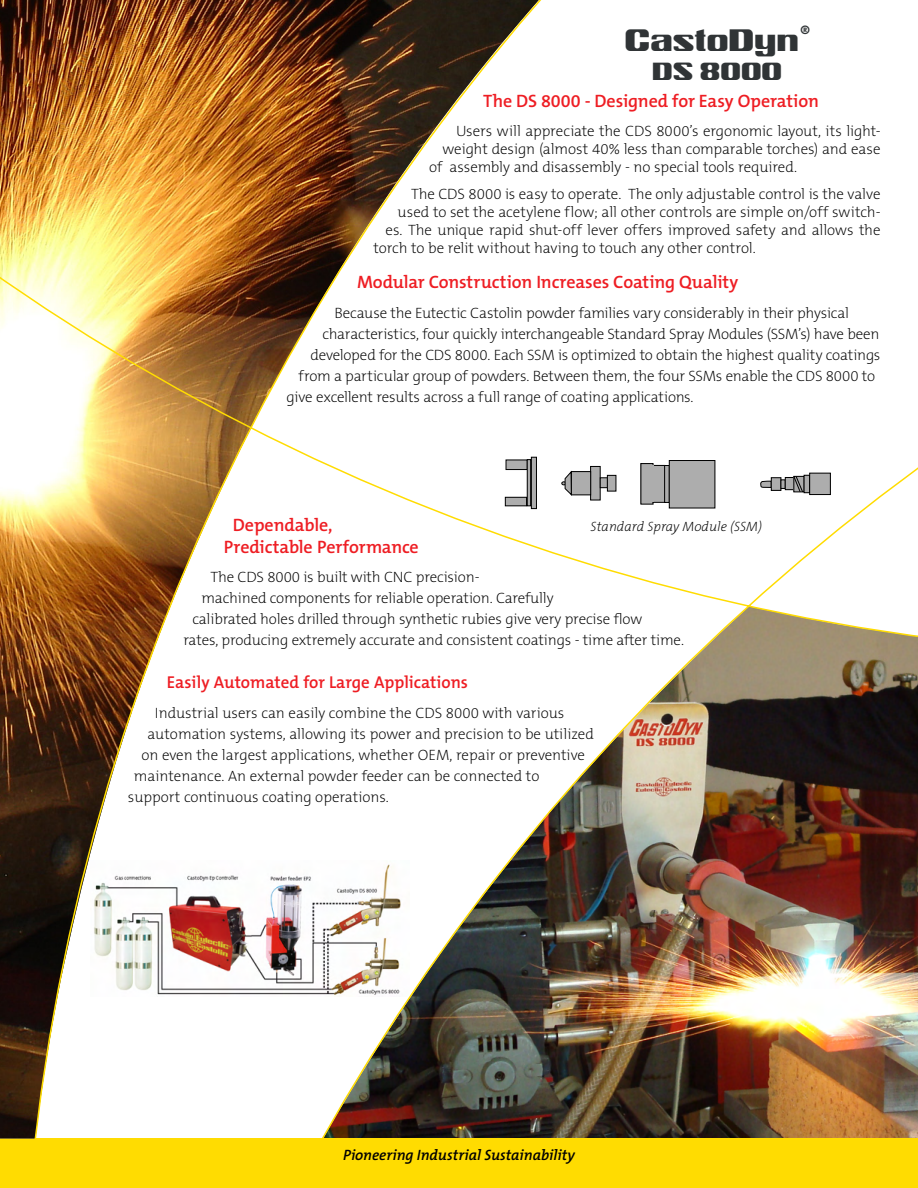
<style>
.page{position:relative;width:918px;height:1188px;background:#fff}
.page>*{position:absolute;margin:0;border:0;box-sizing:border-box;transform-origin:0 0}
.t1{font:30px "Castolin 3 DAS";color:#303436}
.t2{font:24px "Castolin 3 DAS";color:#303436}
.titre_texte{font:600 18px/21.6px "The Mix B W6";letter-spacing:-.01em;color:#ee1d23}
.texte{font:600 18px "The Mix B W6";letter-spacing:-.01em;color:#ee1d23}
.t3{font:600 17.25px "The Mix B W6";color:#ee1d23}
.t4{font:200 15px "The Mix B W2";letter-spacing:-.01em;color:#000}
.Slogan{font:italic 600 15px "The Mix B W6";color:#000}
.t5{font:italic 200 13.5px "The Mix B W2";color:#000}
</style>
<div class="page">
<img style="left:0;top:0;width:917px;height:1188px">
<svg style="left:917px;top:467px;width:1px;height:721px"></svg>
<div style="left:506px;top:460px;width:21px;height:10px;background:#adadad"></div>
<div style="left:506px;top:460px;width:22px;height:10px;border:1px solid #000"></div>
<div style="left:505px;top:497px;width:22px;height:9px;background:#adadad"></div>
<div style="left:505px;top:497px;width:22px;height:9px;border:1px solid #000"></div>
<div style="left:527px;top:459px;width:4px;height:47px;border:1px solid #000"></div>
<div style="left:531px;top:457px;width:5px;height:52px;background:#adadad"></div>
<div style="left:531px;top:457px;width:6px;height:52px;border:1px solid #000"></div>
<div style="left:591px;top:466px;width:9px;height:34px;background:#adadad"></div>
<div style="left:590px;top:466px;width:11px;height:34px;border:1px solid #000"></div>
<div style="left:600px;top:478px;width:7px;height:10px;background:#adadad"></div>
<div style="left:600px;top:477px;width:8px;height:11px;border:1px solid #000"></div>
<div style="left:607px;top:475px;width:9px;height:16px;background:#adadad"></div>
<div style="left:607px;top:475px;width:9px;height:16px;border:1px solid #000"></div>
<div style="left:571px;top:472px;width:20px;height:23px;background:#adadad"></div>
<div style="left:571px;top:471px;width:20px;height:24px;border:1px solid #000"></div>
<svg style="left:561px;top:471px;width:11px;height:25px"></svg>
<div style="left:641px;top:464px;width:12px;height:40px;background:#adadad"></div>
<div style="left:653px;top:465px;width:12px;height:37px;background:#adadad"></div>
<div style="left:653px;top:465px;width:12px;height:38px;border:1px solid #000"></div>
<hr style="left:665px;top:466px;width:4px;height:36px;background:#adadad">
<div style="left:664px;top:465px;width:6px;height:38px;border:1px solid #000"></div>
<div style="left:669px;top:461px;width:46px;height:47px;background:#adadad"></div>
<div style="left:669px;top:460px;width:46px;height:48px;border:1px solid #000"></div>
<hr style="left:652px;top:466px;width:2px;height:36px;background:#adadad">
<svg style="left:761px;top:480px;width:10px;height:8px"></svg>
<div style="left:771px;top:478px;width:10px;height:12px;background:#adadad"></div>
<div style="left:771px;top:477px;width:10px;height:14px;border:1px solid #000"></div>
<div style="left:781px;top:479px;width:5px;height:10px;border:1px solid #000"></div>
<div style="left:785px;top:477px;width:9px;height:13px;background:#adadad"></div>
<div style="left:785px;top:477px;width:9px;height:13px;border:1px solid #000"></div>
<div style="left:804px;top:475px;width:6px;height:18px;background:#adadad"></div>
<div style="left:804px;top:475px;width:6px;height:18px;border:1px solid #000"></div>
<div style="left:810px;top:473px;width:20px;height:22px;background:#adadad"></div>
<div style="left:809px;top:473px;width:22px;height:22px;border:1px solid #000"></div>
<svg style="left:793px;top:476px;width:11px;height:17px"></svg>
<p class="t1" style="left:626px;top:22px;width:187px">CastoDyn<sup>®</sup></p>
<p class="t2" style="left:653px;top:56px;width:131px">DS 8000</p>
<p class="texte" style="left:483px;top:89px;width:337px">The DS 8000 - Designed for Easy Operation</p>
<p class="t4" style="left:456px;top:121px;width:426px">Users will appreciate the CDS 8000’s ergonomic layout, its light-</p>
<p class="t4" style="left:443px;top:139px;width:439px">weight design (almost 40% less than comparable torches) and ease</p>
<p class="t4" style="left:429px;top:157px;width:370px">of assembly and disassembly - no special tools required.</p>
<p class="t4" style="left:411px;top:184px;width:471px">The CDS 8000 is easy to operate. The only adjustable control is the valve</p>
<p class="t4" style="left:398px;top:202px;width:485px">used to set the acetylene flow; all other controls are simple on/off switch-</p>
<p class="t4" style="left:386px;top:220px;width:496px">es. The unique rapid shut-off lever offers improved safety and allows the</p>
<p class="t4" style="left:374px;top:238px;width:384px">torch to be relit without having to touch any other control.</p>
<p class="titre_texte" style="left:357px;top:272px;width:383px">Modular Construction Increases Coating Quality</p>
<p class="t4" style="left:335px;top:303px;width:516px">Because the Eutectic Castolin powder families vary considerably in their physical</p>
<p class="t4" style="left:323px;top:324px;width:558px">characteristics, four quickly interchangeable Standard Spray Modules (SSM’s) have been</p>
<p class="t4" style="left:311px;top:345px;width:571px">developed for the CDS 8000. Each SSM is optimized to obtain the highest quality coatings</p>
<p class="t4" style="left:299px;top:366px;width:578px">from a particular group of powders. Between them, the four SSMs enable the CDS 8000 to</p>
<p class="t4" style="left:287px;top:387px;width:409px">give excellent results across a full range of coating applications.</p>
<p class="titre_texte" style="left:224px;top:514px;width:196px;text-indent:9px">Dependable,<br>Predictable Performance</p>
<p class="t4" style="left:210px;top:567px;width:271px">The CDS 8000 is built with CNC precision-</p>
<p class="t4" style="left:201px;top:588px;width:354px">machined components for reliable operation. Carefully</p>
<p class="t4" style="left:192px;top:609px;width:451px">calibrated holes drilled through synthetic rubies give very precise flow</p>
<p class="t4" style="left:183px;top:630px;width:502px">rates, producing extremely accurate and consistent coatings - time after time.</p>
<p class="t3" style="left:167px;top:671px;width:303px">Easily Automated for Large Applications</p>
<p class="t4" style="left:155px;top:703px;width:411px">Industrial users can easily combine the CDS 8000 with various</p>
<p class="t4" style="left:147px;top:724px;width:448px">automation systems, allowing its power and precision to be utilized</p>
<p class="t4" style="left:141px;top:745px;width:445px">on even the largest applications, whether OEM, repair or preventive</p>
<p class="t4" style="left:134px;top:766px;width:407px">maintenance. An external powder feeder can be connected to</p>
<p class="t4" style="left:128px;top:787px;width:262px">support continuous coating operations.</p>
<p class="t5" style="left:591px;top:519px;width:173px">Standard Spray Module (SSM)</p>
<p class="Slogan" style="left:343px;top:1146px;width:233px">Pioneering Industrial Sustainability</p>
</div>
